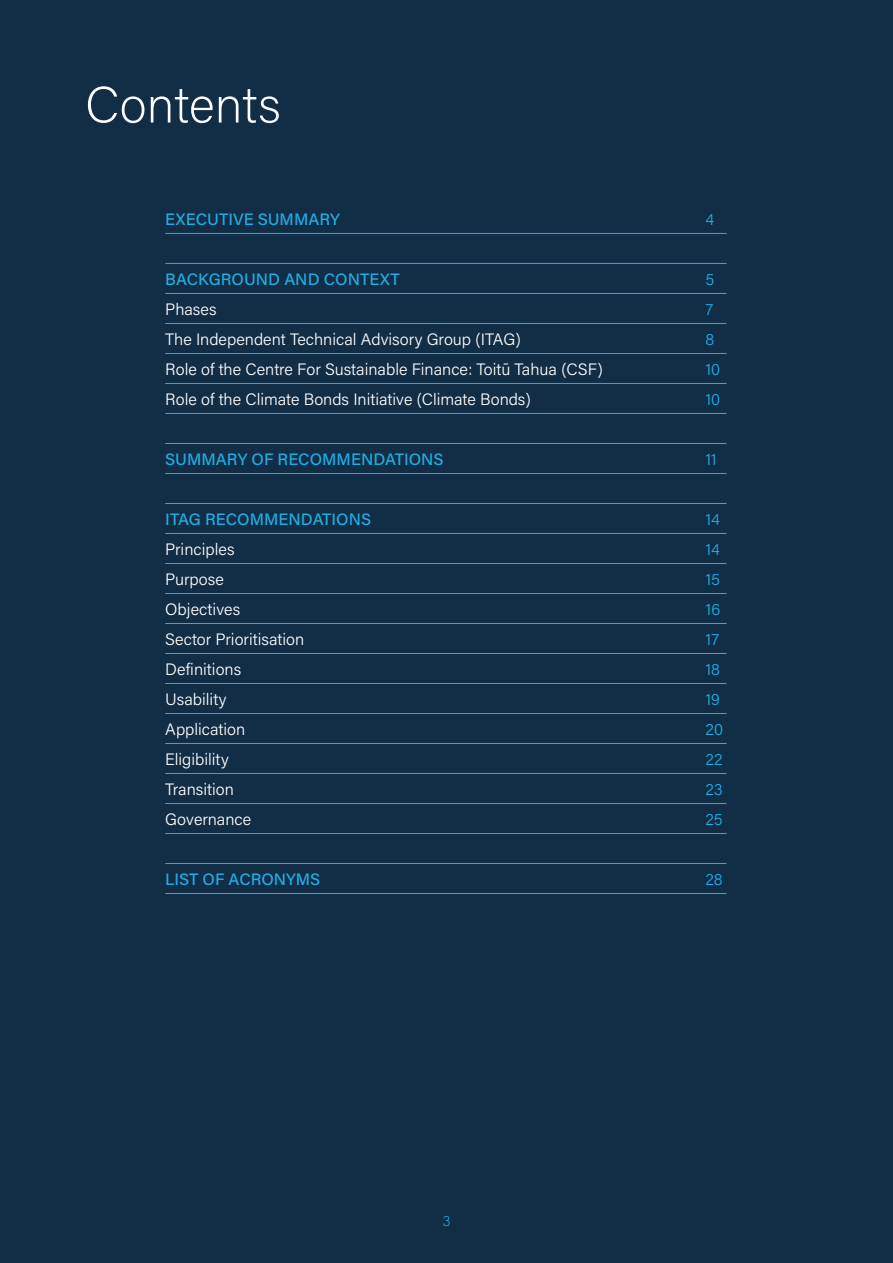
<style>
.page{position:relative;width:893px;height:1263px;background:#122d46}
.page>*{position:absolute;margin:0;border:0;box-sizing:border-box;transform-origin:0 0}
.t1{font:200 51px "Acumin Pro";color:#fff}
.t2{font:300 16.5px "Acumin Pro";color:#fff}
.t3{font:500 16.5px "Acumin Pro";color:#21afe6}
.t4{font:300 16.5px "Acumin Pro";letter-spacing:.005em;color:#21afe6}
.t5{font:200 15px "Acumin Pro";color:#21afe6}
</style>
<div class="page">
<hr style="left:165px;top:233px;width:562px;height:1px;background:#21afe6">
<hr style="left:165px;top:263px;width:562px;height:1px;background:#21afe6">
<hr style="left:165px;top:293px;width:562px;height:1px;background:#21afe6">
<hr style="left:165px;top:323px;width:562px;height:1px;background:#21afe6">
<hr style="left:165px;top:353px;width:562px;height:1px;background:#21afe6">
<hr style="left:165px;top:383px;width:562px;height:1px;background:#21afe6">
<hr style="left:165px;top:413px;width:562px;height:1px;background:#21afe6">
<hr style="left:165px;top:443px;width:562px;height:1px;background:#21afe6">
<hr style="left:165px;top:473px;width:562px;height:1px;background:#21afe6">
<hr style="left:165px;top:503px;width:562px;height:1px;background:#21afe6">
<hr style="left:165px;top:533px;width:562px;height:1px;background:#21afe6">
<hr style="left:165px;top:563px;width:562px;height:1px;background:#21afe6">
<hr style="left:165px;top:593px;width:562px;height:1px;background:#21afe6">
<hr style="left:165px;top:623px;width:562px;height:1px;background:#21afe6">
<hr style="left:165px;top:653px;width:562px;height:1px;background:#21afe6">
<hr style="left:165px;top:683px;width:562px;height:1px;background:#21afe6">
<hr style="left:165px;top:713px;width:562px;height:1px;background:#21afe6">
<hr style="left:165px;top:743px;width:562px;height:1px;background:#21afe6">
<hr style="left:165px;top:773px;width:562px;height:1px;background:#21afe6">
<hr style="left:165px;top:803px;width:562px;height:1px;background:#21afe6">
<hr style="left:165px;top:833px;width:562px;height:1px;background:#21afe6">
<hr style="left:165px;top:863px;width:562px;height:1px;background:#21afe6">
<hr style="left:165px;top:893px;width:562px;height:1px;background:#21afe6">
<h1 class="t1" style="left:85px;top:70px;width:197px">Contents</h1>
<p class="t3" style="left:165px;top:208px;width:176px">EXECUTIVE SUMMARY</p>
<p class="t4" style="left:705px;top:208px;width:10px">4</p>
<p class="t3" style="left:165px;top:267px;width:236px">BACKGROUND AND CONTEXT</p>
<p class="t4" style="left:705px;top:268px;width:10px">5</p>
<p class="t2" style="left:165px;top:298px;width:53px">Phases</p>
<p class="t4" style="left:705px;top:298px;width:9px">7</p>
<p class="t2" style="left:165px;top:328px;width:357px">The Independent Technical Advisory Group (ITAG)</p>
<p class="t4" style="left:705px;top:328px;width:10px">8</p>
<p class="t2" style="left:165px;top:358px;width:439px">Role of the Centre For Sustainable Finance: Toitū Tahua (CSF)</p>
<p class="t4" style="left:705px;top:358px;width:16px">10</p>
<p class="t2" style="left:165px;top:388px;width:367px">Role of the Climate Bonds Initiative (Climate Bonds)</p>
<p class="t4" style="left:705px;top:388px;width:16px">10</p>
<p class="t3" style="left:165px;top:447px;width:280px">SUMMARY OF RECOMMENDATIONS</p>
<p class="t4" style="left:705px;top:448px;width:13px">11</p>
<p class="t3" style="left:165px;top:507px;width:207px">ITAG RECOMMENDATIONS</p>
<p class="t4" style="left:705px;top:508px;width:16px">14</p>
<p class="t2" style="left:165px;top:538px;width:71px">Principles</p>
<p class="t4" style="left:705px;top:538px;width:16px">14</p>
<p class="t2" style="left:165px;top:568px;width:60px">Purpose</p>
<p class="t4" style="left:705px;top:568px;width:16px">15</p>
<p class="t2" style="left:165px;top:598px;width:76px">Objectives</p>
<p class="t4" style="left:705px;top:598px;width:16px">16</p>
<p class="t2" style="left:165px;top:628px;width:140px">Sector Prioritisation</p>
<p class="t4" style="left:705px;top:628px;width:15px">17</p>
<p class="t2" style="left:165px;top:658px;width:77px">Definitions</p>
<p class="t4" style="left:705px;top:658px;width:16px">18</p>
<p class="t2" style="left:165px;top:688px;width:63px">Usability</p>
<p class="t4" style="left:705px;top:688px;width:16px">19</p>
<p class="t2" style="left:165px;top:718px;width:81px">Application</p>
<p class="t4" style="left:705px;top:718px;width:19px">20</p>
<p class="t2" style="left:165px;top:748px;width:65px">Eligibility</p>
<p class="t4" style="left:705px;top:748px;width:19px">22</p>
<p class="t2" style="left:165px;top:778px;width:70px">Transition</p>
<p class="t4" style="left:705px;top:778px;width:19px">23</p>
<p class="t2" style="left:165px;top:808px;width:87px">Governance</p>
<p class="t4" style="left:705px;top:808px;width:19px">25</p>
<p class="t3" style="left:165px;top:867px;width:157px">LIST OF ACRONYMS</p>
<p class="t4" style="left:705px;top:868px;width:19px">28</p>
<p class="t5" style="left:442px;top:1210px;width:10px">3</p>
</div>
